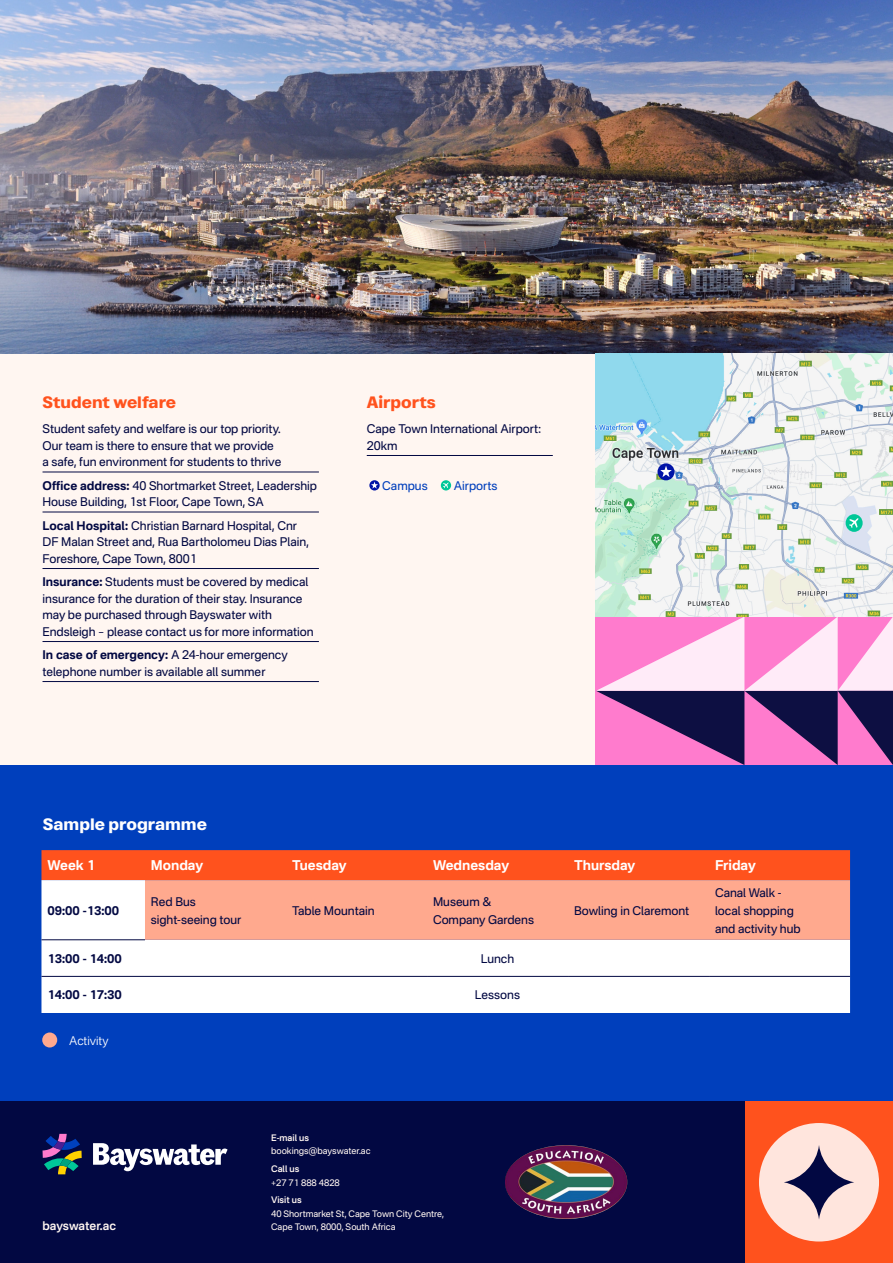
<style>
.page{position:relative;width:893px;height:1263px;background:#fff6f1}
.page>*{position:absolute;margin:0;border:0;box-sizing:border-box;transform-origin:0 0}
.Subheader{font:700 16.5px "Atak";color:#ff521d}
.Subheader-2{font:700 16.5px "Atak";color:#fff}
.Body_8_5_10{font:700 13.5px "Nacelle";letter-spacing:-.005em;color:#fff}
.Line_List{font:12px/16.5px "Nacelle";letter-spacing:-.005em;color:#020842}
.Body_8_5_10-2{font:12px/18px "Nacelle";color:#020842}
.Body_8_5_10-3{font:700 12px "Nacelle";color:#020842}
.Small_body_9_11{font:12px "Nacelle";color:#003fbc}
.t1{font:600 12px "Nacelle";letter-spacing:-.005em;color:#fff6f1}
.Small_body_9_11-2{font:300 12px "Nacelle";color:#fff}
.t2{font:9px "Nacelle";color:#fff6f1}
.t3{font:600 9px "Nacelle";color:#fff6f1}
.s1{font-weight:700}
</style>
<div class="page">
<hr style="left:43px;top:472px;width:276px;height:1px;background:#020842">
<hr style="left:43px;top:512px;width:276px;height:1px;background:#020842">
<hr style="left:43px;top:568px;width:276px;height:1px;background:#020842">
<hr style="left:43px;top:641px;width:276px;height:1px;background:#020842">
<hr style="left:43px;top:681px;width:276px;height:1px;background:#020842">
<hr style="left:367px;top:455px;width:186px;height:1px;background:#020842">
<div style="left:0;top:765px;width:893px;height:336px;background:#003fbc"></div>
<div style="left:41px;top:940px;width:809px;height:73px;background:#fff"></div>
<svg style="left:41px;top:850px;width:809px;height:90px;background:#fd9272"></svg>
<hr style="left:145px;top:976px;width:141px;height:1px;background:#020842">
<hr style="left:286px;top:976px;width:141px;height:1px;background:#020842">
<hr style="left:427px;top:976px;width:141px;height:1px;background:#020842">
<hr style="left:568px;top:976px;width:141px;height:1px;background:#020842">
<hr style="left:709px;top:976px;width:141px;height:1px;background:#020842">
<hr style="left:41px;top:939px;width:104px;height:1px;background:#020842">
<hr style="left:41px;top:976px;width:104px;height:1px;background:#020842">
<div style="left:42px;top:1032px;width:15px;height:15px;background:#ffa98e;border-radius:50%"></div>
<div style="left:0;top:1101px;width:745px;height:162px;background:#020842"></div>
<div style="left:745px;top:1101px;width:148px;height:162px;background:#ff521d"></div>
<div style="left:759px;top:1123px;width:120px;height:118px;background:#ffe5dd;border-radius:50%"></div>
<svg style="left:784px;top:1145px;width:70px;height:74px"></svg>
<svg style="left:93px;top:1143px;width:135px;height:28px"></svg>
<svg style="left:43px;top:1134px;width:39px;height:40px"></svg>
<svg style="left:596px;top:616px;width:297px;height:149px"></svg>
<svg style="left:369px;top:480px;width:11px;height:10px"></svg>
<svg style="left:371px;top:482px;width:7px;height:7px"></svg>
<svg style="left:441px;top:480px;width:10px;height:10px"></svg>
<svg style="left:443px;top:483px;width:6px;height:5px"></svg>
<img style="left:0;top:0;width:893px;height:354px">
<img style="left:595px;top:354px;width:298px;height:262px">
<svg style="left:657px;top:463px;width:17px;height:17px"></svg>
<svg style="left:660px;top:466px;width:12px;height:11px"></svg>
<div style="left:846px;top:514px;width:17px;height:18px;background:#00c798;border-radius:50%"></div>
<svg style="left:849px;top:518px;width:9px;height:10px"></svg>
<img style="left:505px;top:1145px;width:122px;height:74px">
<p class="Subheader" style="left:43px;top:392px;width:135px">Student welfare</p>
<p class="Line_List" style="left:43px;top:420px;width:240px">Student safety and welfare is our top priority.<br>Our team is there to ensure that we provide a safe, fun environment for students to thrive</p>
<p class="Line_List" style="left:43px;top:477px;width:276px"><span class="s1">Office address:</span> 40 Shortmarket Street, Leadership<br>House Building, 1st Floor, Cape Town, SA</p>
<p class="Line_List" style="left:43px;top:517px;width:268px"><span class="s1">Local Hospital:</span> Christian Barnard Hospital, Cnr<br>DF Malan Street and, Rua Bartholomeu Dias Plain,<br>Foreshore, Cape Town, 8001</p>
<p class="Line_List" style="left:43px;top:573px;width:273px"><span class="s1">Insurance:</span> Students must be covered by medical insurance for the duration of their stay. Insurance may be purchased through Bayswater with Endsleigh – please contact us for more information</p>
<p class="Line_List" style="left:43px;top:646px;width:247px"><span class="s1">In case of emergency:</span> A 24-hour emergency telephone number is available all summer</p>
<p class="Subheader" style="left:367px;top:392px;width:70px">Airports</p>
<p class="Line_List" style="left:367px;top:420px;width:176px">Cape Town International Airport:<br>20km</p>
<p class="Small_body_9_11" style="left:382px;top:478px;width:47px">Campus</p>
<p class="Small_body_9_11" style="left:454px;top:478px;width:45px">Airports</p>
<p class="Subheader-2" style="left:43px;top:814px;width:165px">Sample programme</p>
<p class="Body_8_5_10" style="left:47px;top:857px;width:49px">Week 1</p>
<p class="Body_8_5_10" style="left:151px;top:857px;width:54px">Monday</p>
<p class="Body_8_5_10" style="left:292px;top:857px;width:56px">Tuesday</p>
<p class="Body_8_5_10" style="left:433px;top:857px;width:78px">Wednesday</p>
<p class="Body_8_5_10" style="left:574px;top:857px;width:63px">Thursday</p>
<p class="Body_8_5_10" style="left:715px;top:857px;width:42px">Friday</p>
<p class="Body_8_5_10-3" style="left:47px;top:903px;width:73px">09:00 -13:00</p>
<p class="Body_8_5_10-2" style="left:151px;top:892px;width:92px">Red Bus sight-seeing tour</p>
<p class="Body_8_5_10-2" style="left:292px;top:901px;width:84px">Table Mountain</p>
<p class="Body_8_5_10-2" style="left:433px;top:892px;width:102px">Museum &amp;<br>Company Gardens</p>
<p class="Body_8_5_10-2" style="left:574px;top:901px;width:117px">Bowling in Claremont</p>
<p class="Body_8_5_10-2" style="left:715px;top:883px;width:87px">Canal Walk - local shopping and activity hub</p>
<p class="Body_8_5_10-3" style="left:47px;top:951px;width:76px">13:00 - 14:00</p>
<p class="Body_8_5_10-2" style="left:481px;top:949px;width:35px">Lunch</p>
<p class="Body_8_5_10-3" style="left:47px;top:987px;width:76px">14:00 - 17:30</p>
<p class="Body_8_5_10-2" style="left:475px;top:986px;width:47px">Lessons</p>
<p class="Small_body_9_11-2" style="left:69px;top:1033px;width:41px">Activity</p>
<p class="t3" style="left:271px;top:1132px;width:39px">E-mail us</p>
<p class="t2" style="left:271px;top:1145px;width:101px">bookings@bayswater.ac</p>
<p class="t3" style="left:271px;top:1163px;width:30px">Call us</p>
<p class="t2" style="left:271px;top:1177px;width:70px">+27 71 888 4828</p>
<p class="t3" style="left:271px;top:1194px;width:32px">Visit us</p>
<p class="t2" style="left:271px;top:1208px;width:174px">40 Shortmarket St, Cape Town City Centre,</p>
<p class="t1" style="left:43px;top:1218px;width:75px">bayswater.ac</p>
<p class="t2" style="left:271px;top:1221px;width:126px">Cape Town, 8000, South Africa</p>
</div>
